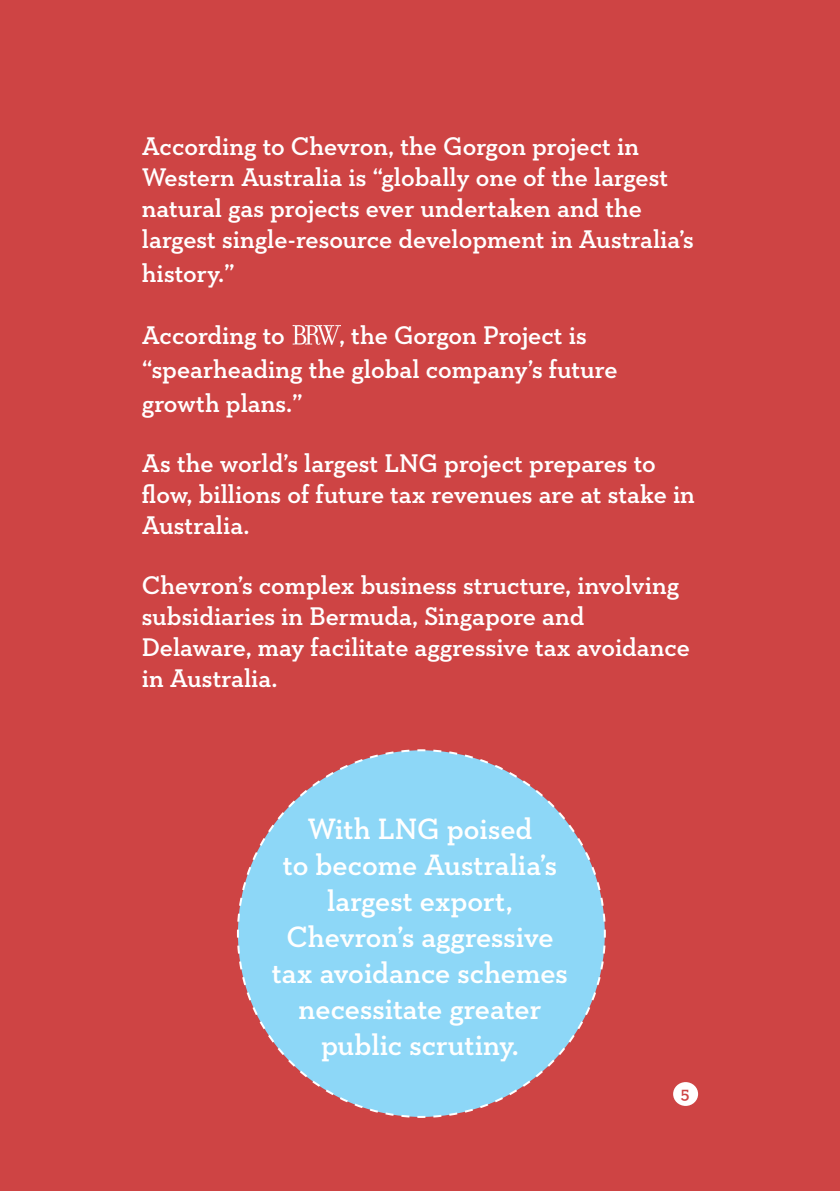
<style>
.page{position:relative;width:840px;height:1191px;background:#fff}
.page>*{position:absolute;margin:0;border:0;box-sizing:border-box;transform-origin:0 0}
.t1{font:600 30px/36px "Neutraface Slab Text";color:#fff;text-align:center}
.t2{font:600 26px/31.2px "Neutraface Slab Text";color:#fff}
.t3{font:600 18px "Neutraface Slab Text";color:#ce4444}
</style>
<div class="page">
<div style="left:0;top:0;width:839px;height:1191px;background:#ce4444"></div>
<img style="left:293px;top:325px;width:47px;height:19px">
<svg style="left:236px;top:748px;width:370px;height:371px;background:#9cb5ce"></svg>
<div style="left:672px;top:1082px;width:25px;height:24px;background:#fff;border-radius:50%"></div>
<svg style="left:334px;top:341px;width:5px;height:4px"></svg>
<p class="t2" style="left:142px;top:130px;width:553px">According to Chevron, the Gorgon project in Western Australia is “globally one of the largest natural gas projects ever undertaken and the largest single-resource development in Australia’s</p>
<p class="t2" style="left:142px;top:257px;width:95px">history.”</p>
<p class="t2" style="left:142px;top:319px;width:144px">According to</p>
<p class="t2" style="left:142px;top:318px;width:477px;line-height:34px;text-indent:197px">, the Gorgon Project is “spearheading the global company’s future growth plans.”</p>
<p class="t2" style="left:142px;top:447px;width:554px">As the world’s largest LNG project prepares to flow, billions of future tax revenues are at stake in<br>Australia.</p>
<p class="t2" style="left:142px;top:569px;width:549px">Chevron’s complex business structure, involving subsidiaries in Bermuda, Singapore and Delaware, may facilitate aggressive tax avoidance in Australia.</p>
<p class="t1" style="left:272px;top:810px;width:297px">With LNG poised<br>to become Australia’s largest export,<br>Chevron’s aggressive tax avoidance schemes necessitate greater public scrutiny.</p>
<p class="t3" style="left:680px;top:1081px;width:11px">5</p>
</div>
